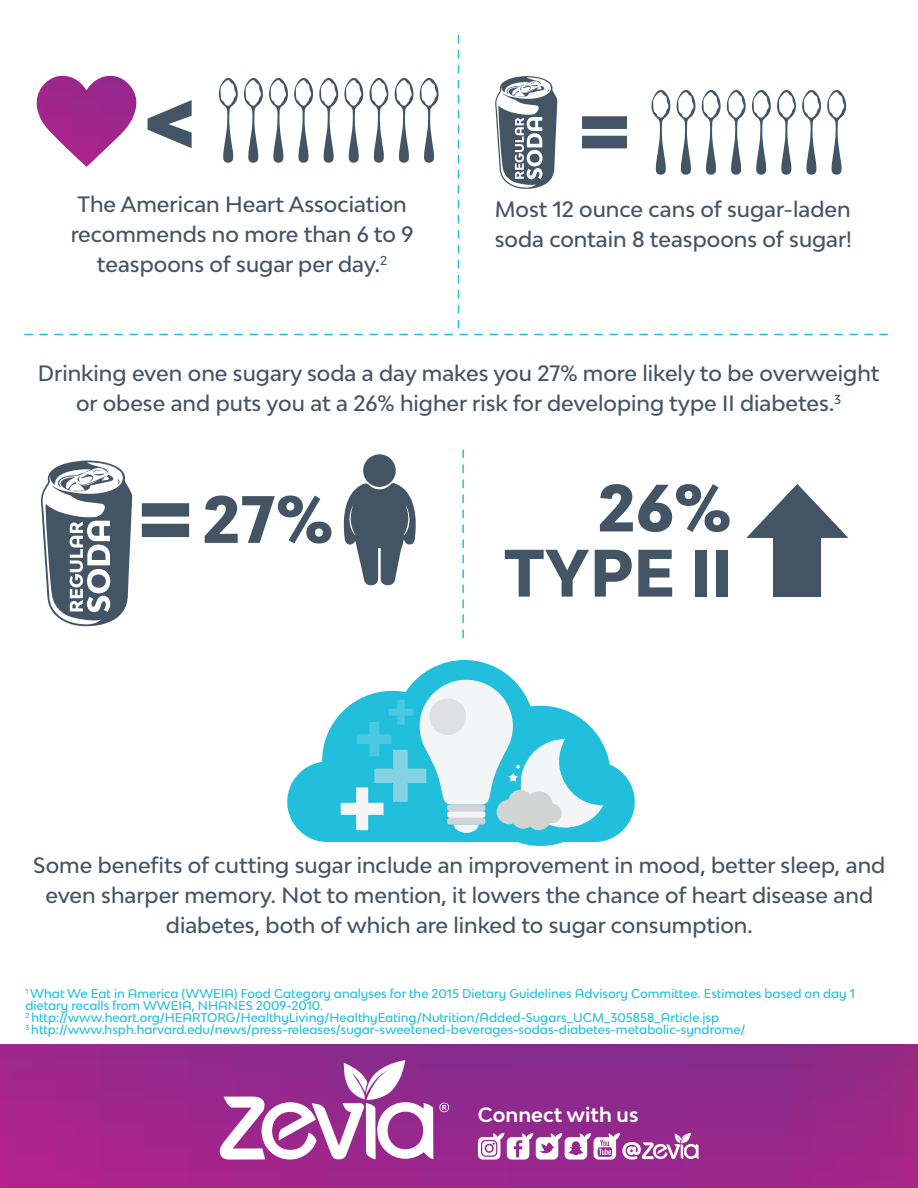
<style>
.page{position:relative;width:918px;height:1188px;background:#fff}
.page>*{position:absolute;margin:0;border:0;box-sizing:border-box;transform-origin:0 0}
.t1{font:500 21px/30px "Bw Modelica";color:#435464;text-align:center}
.t2{font:700 19.5px "Bw Modelica";color:#fff}
.t3{font:500 12px/12px "Bw Modelica SS01";color:#22bfdd}
</style>
<div class="page">
<svg style="left:287px;top:660px;width:348px;height:186px"></svg>
<svg style="left:341px;top:677px;width:262px;height:156px"></svg>
<svg style="left:205px;top:496px;width:126px;height:48px"></svg>
<svg style="left:142px;top:503px;width:47px;height:34px"></svg>
<svg style="left:40px;top:461px;width:92px;height:165px"></svg>
<svg style="left:343px;top:483px;width:73px;height:103px"></svg>
<div style="left:363px;top:454px;width:33px;height:33px;background:#435464;border-radius:50%"></div>
<svg style="left:600px;top:484px;width:130px;height:48px"></svg>
<svg style="left:505px;top:550px;width:84px;height:47px"></svg>
<svg style="left:595px;top:550px;width:37px;height:47px"></svg>
<svg style="left:638px;top:550px;width:34px;height:47px"></svg>
<div style="left:695px;top:550px;width:12px;height:47px;background:#435464"></div>
<div style="left:717px;top:550px;width:11px;height:47px;background:#435464"></div>
<div style="left:773px;top:523px;width:48px;height:74px;background:#435464"></div>
<svg style="left:746px;top:484px;width:102px;height:54px"></svg>
<svg style="left:651px;top:90px;width:19px;height:85px"></svg>
<svg style="left:676px;top:90px;width:145px;height:85px"></svg>
<svg style="left:827px;top:90px;width:19px;height:85px"></svg>
<svg style="left:582px;top:116px;width:45px;height:32px"></svg>
<svg style="left:495px;top:76px;width:63px;height:113px"></svg>
<svg style="left:148px;top:100px;width:44px;height:48px"></svg>
<svg style="left:218px;top:78px;width:70px;height:85px"></svg>
<svg style="left:294px;top:78px;width:19px;height:85px"></svg>
<svg style="left:319px;top:78px;width:19px;height:85px"></svg>
<svg style="left:344px;top:78px;width:19px;height:85px"></svg>
<svg style="left:369px;top:78px;width:70px;height:85px"></svg>
<svg style="left:36px;top:75px;width:101px;height:92px"></svg>
<svg style="left:0;top:1044px;width:918px;height:144px;background:#98278b"></svg>
<svg style="left:220px;top:1060px;width:213px;height:100px"></svg>
<svg style="left:439px;top:1103px;width:10px;height:9px"></svg>
<svg style="left:478px;top:1133px;width:221px;height:27px"></svg>
<svg style="left:25px;top:334px;width:863px;height:1px"></svg>
<svg style="left:458px;top:34px;width:1px;height:294px"></svg>
<svg style="left:462px;top:449px;width:2px;height:189px"></svg>
<p class="t1" style="left:71px;top:189px;width:344px">The American Heart Association recommends no more than 6 to 9 teaspoons of sugar per day.<sup>2</sup></p>
<p class="t1" style="left:495px;top:194px;width:359px;text-align:left">Most 12 ounce cans of sugar-laden soda contain 8 teaspoons of sugar!</p>
<p class="t1" style="left:38px;top:358px;width:843px">Drinking even one sugary soda a day makes you 27% more likely to be overweight or obese and puts you at a 26% higher risk for developing type II diabetes.<sup>3</sup></p>
<p class="t1" style="left:33px;top:849px;width:854px">Some benefits of cutting sugar include an improvement in mood, better sleep, and even sharper memory. Not to mention, it lowers the chance of heart disease and diabetes, both of which are linked to sugar consumption.</p>
<p class="t3" style="left:25px;top:987px;width:831px"><sup>1</sup> What We Eat in America (WWEIA) Food Category analyses for the 2015 Dietary Guidelines Advisory Committee. Estimates based on day 1 dietary recalls from WWEIA, NHANES 2009-2010.<br><sup>2</sup> http://www.heart.org/HEARTORG/HealthyLiving/HealthyEating/Nutrition/Added-Sugars_UCM_305858_Article.jsp<br><sup>3</sup> http://www.hsph.harvard.edu/news/press-releases/sugar-sweetened-beverages-sodas-diabetes-metabolic-syndrome/</p>
<p class="t2" style="left:478px;top:1102px;width:162px">Connect with us</p>
</div>
